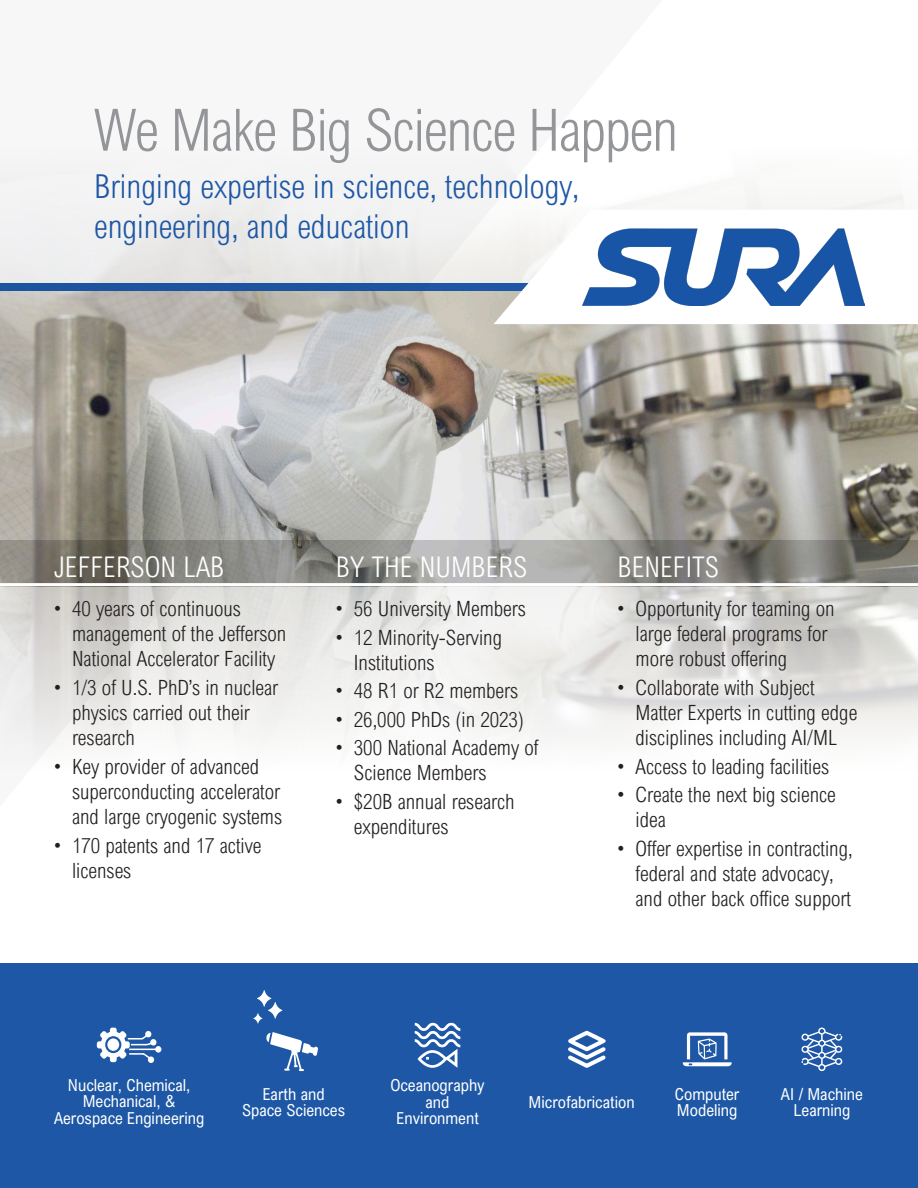
<style>
.page{position:relative;width:918px;height:1188px;background:#fff}
.page>*{position:absolute;margin:0;border:0;box-sizing:border-box;transform-origin:0 0}
.Heading_1{font:300 58.5px "Arial Nova Cond";letter-spacing:-.025em;color:#939598}
.Heading_2{font:300 33px/39.6px "Arial Nova Cond";color:#1d57a5}
.Heading_4{font:300 28.5px "Arial Nova Cond";color:#fff}
.t1{font:300 21px/25.2px "Arial Nova Cond";color:#231f20}
.Sidebar_Copy{font:16.5px/16.5px "Arial Nova Cond";color:#fff;text-align:center}
</style>
<div class="page">
<img style="left:690px;top:190px;width:228px;height:547px">
<img style="left:690px;top:324px;width:228px;height:216px">
<svg style="left:0;top:158px;width:690px;height:605px"></svg>
<div style="left:0;top:963px;width:918px;height:225px;background:#1d57a5"></div>
<svg style="left:0;top:540px;width:918px;height:43px;background:#898882"></svg>
<svg style="left:494px;top:210px;width:424px;height:114px"></svg>
<hr style="left:0;top:583px;width:918px;height:3px;background:#fff">
<svg style="left:801px;top:1028px;width:42px;height:43px"></svg>
<svg style="left:683px;top:1032px;width:49px;height:34px"></svg>
<svg style="left:568px;top:1031px;width:38px;height:37px"></svg>
<svg style="left:415px;top:1022px;width:45px;height:46px"></svg>
<svg style="left:266px;top:1032px;width:52px;height:39px"></svg>
<svg style="left:253px;top:990px;width:29px;height:34px"></svg>
<svg style="left:97px;top:1028px;width:64px;height:35px"></svg>
<div style="left:107px;top:1038px;width:12px;height:13px;background:#fff;border-radius:50%"></div>
<img style="left:583px;top:229px;width:281px;height:76px">
<p class="Heading_1" style="left:94px;top:94px;width:586px">We Make Big Science Happen</p>
<p class="Heading_2" style="left:94px;top:166px;width:487px">Bringing expertise in science, technology, engineering, and education</p>
<p class="Heading_4" style="left:54px;top:550px;width:172px">JEFFERSON LAB</p>
<p class="t1" style="left:72px;top:596px;width:216px;text-indent:-18px">• 40 years of continuous management of the Jefferson<br>National Accelerator Facility</p>
<p class="t1" style="left:72px;top:675px;width:208px;text-indent:-18px">• 1/3 of U.S. PhD’s in nuclear physics carried out their research</p>
<p class="t1" style="left:72px;top:753px;width:212px;text-indent:-18px">• Key provider of advanced superconducting accelerator and large cryogenic systems</p>
<p class="t1" style="left:72px;top:832px;width:191px;text-indent:-18px">• 170 patents and 17 active licenses</p>
<p class="Heading_4" style="left:336px;top:550px;width:193px">BY THE NUMBERS</p>
<p class="t1" style="left:336px;top:596px;width:192px">• 56 University Members</p>
<p class="t1" style="left:354px;top:624px;width:150px;text-indent:-18px">• 12 Minority-Serving<br>Institutions</p>
<p class="t1" style="left:336px;top:678px;width:184px">• 48 R1 or R2 members</p>
<p class="t1" style="left:336px;top:706px;width:190px">• 26,000 PhDs (in 2023)</p>
<p class="t1" style="left:354px;top:735px;width:186px;text-indent:-18px">• 300 National Academy of<br>Science Members</p>
<p class="t1" style="left:354px;top:788px;width:162px;text-indent:-18px">• $20B annual research expenditures</p>
<p class="Heading_4" style="left:618px;top:550px;width:103px">BENEFITS</p>
<p class="t1" style="left:636px;top:596px;width:201px;text-indent:-18px">• Opportunity for teaming on large federal programs for more robust offering</p>
<p class="t1" style="left:636px;top:675px;width:223px;text-indent:-18px">• Collaborate with Subject<br>Matter Experts in cutting edge disciplines including AI/ML</p>
<p class="t1" style="left:618px;top:753px;width:213px">• Access to leading facilities</p>
<p class="t1" style="left:636px;top:782px;width:202px;text-indent:-18px">• Create the next big science idea</p>
<p class="t1" style="left:636px;top:835px;width:219px;text-indent:-18px">• Offer expertise in contracting, federal and state advocacy, and other back office support</p>
<p class="Sidebar_Copy" style="left:54px;top:1076px;width:152px">Nuclear, Chemical,<br>Mechanical, &amp;<br>Aerospace Engineering</p>
<p class="Sidebar_Copy" style="left:242px;top:1085px;width:105px">Earth and<br>Space Sciences</p>
<p class="Sidebar_Copy" style="left:390px;top:1077px;width:96px">Oceanography and<br>Environment</p>
<p class="Sidebar_Copy" style="left:781px;top:1085px;width:83px">AI / Machine<br>Learning</p>
<p class="Sidebar_Copy" style="left:675px;top:1085px;width:66px;text-align:left">Computer<br>Modeling</p>
<p class="Sidebar_Copy" style="left:529px;top:1094px;width:108px">Microfabrication</p>
</div>
